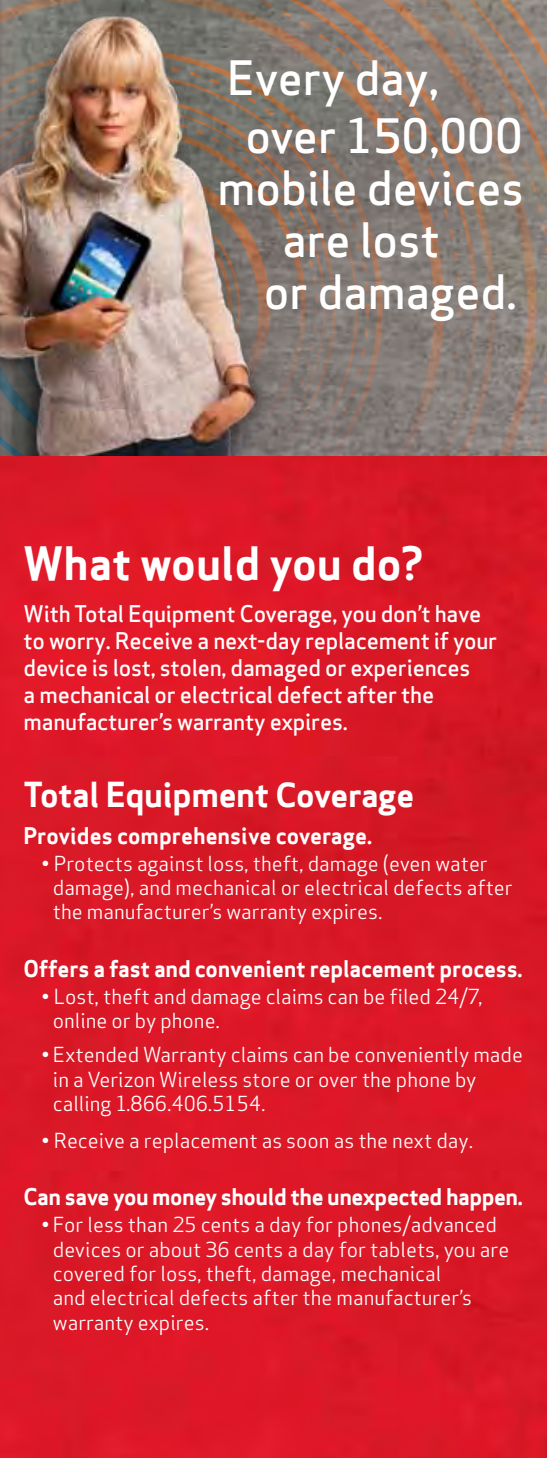
<style>
.page{position:relative;width:547px;height:1458px;background:#fff}
.page>*{position:absolute;margin:0;border:0;box-sizing:border-box;transform-origin:0 0}
.t1{font:500 46.35px/58.5px "Verizon Apex";color:#fff}
.t2{font:700 45px "Verizon Apex";color:#fff}
.t3{font:700 33.75px "Verizon Apex";letter-spacing:-.01em;color:#fff}
.t4{font:500 22.5px/27px "Verizon Apex";letter-spacing:-.01em;color:#fff}
.t5{font:700 22.5px "Verizon Apex";letter-spacing:-.01em;color:#fff}
.t6{font:20.25px/24.3px "Verizon Apex";color:#fff}
.s1{font-size:32.4px}
</style>
<div class="page">
<img style="left:0;top:455px;width:547px;height:1003px">
<svg style="left:306px;top:0;width:241px;height:455px;background:#8a7c74"></svg>
<img style="left:0;top:0;width:306px;height:455px">
<h1 class="t1" style="left:245px;top:43px;width:279px;text-indent:-19px">Every day, over 150,000</h1>
<h1 class="t1" style="left:217px;top:153px;width:308px">mobile devices</h1>
<h1 class="t1" style="left:282px;top:205px;width:159px">are lost</h1>
<h1 class="t1" style="left:264px;top:256px;width:254px">or damaged.</h1>
<h2 class="t2" style="left:24px;top:534px;width:402px">What would you do?</h2>
<p class="t4" style="left:24px;top:597px;width:475px">With Total Equipment Coverage, you don’t have to worry. Receive a next-day replacement if your device is lost, stolen, damaged or experiences<br>a mechanical or electrical defect after the manufacturer’s warranty expires.</p>
<h3 class="t3" style="left:24px;top:772px;width:392px">Total Equipment <span class="s1">Coverage</span></h3>
<p class="t5" style="left:24px;top:821px;width:350px">Provides comprehensive coverage.</p>
<p class="t6" style="left:53px;top:849px;width:461px;text-indent:-11px">• Protects against loss, theft, damage (even water damage), and mechanical or electrical defects after the manufacturer’s warranty expires.</p>
<p class="t5" style="left:24px;top:954px;width:500px">Offers a fast and convenient replacement process.</p>
<p class="t6" style="left:53px;top:982px;width:431px;text-indent:-11px">• Lost, theft and damage claims can be filed 24/7, online or by phone.</p>
<p class="t6" style="left:53px;top:1041px;width:471px;text-indent:-11px">• Extended Warranty claims can be conveniently made in a Verizon Wireless store or over the phone by calling 1.866.406.5154.</p>
<p class="t6" style="left:42px;top:1127px;width:433px">• Receive a replacement as soon as the next day.</p>
<p class="t5" style="left:24px;top:1183px;width:500px">Can save you money should the unexpected happen.</p>
<p class="t6" style="left:53px;top:1211px;width:458px;text-indent:-11px">• For less than 25 cents a day for phones/advanced devices or about 36 cents a day for tablets, you are covered for loss, theft, damage, mechanical<br>and electrical defects after the manufacturer’s warranty expires.</p>
</div>
